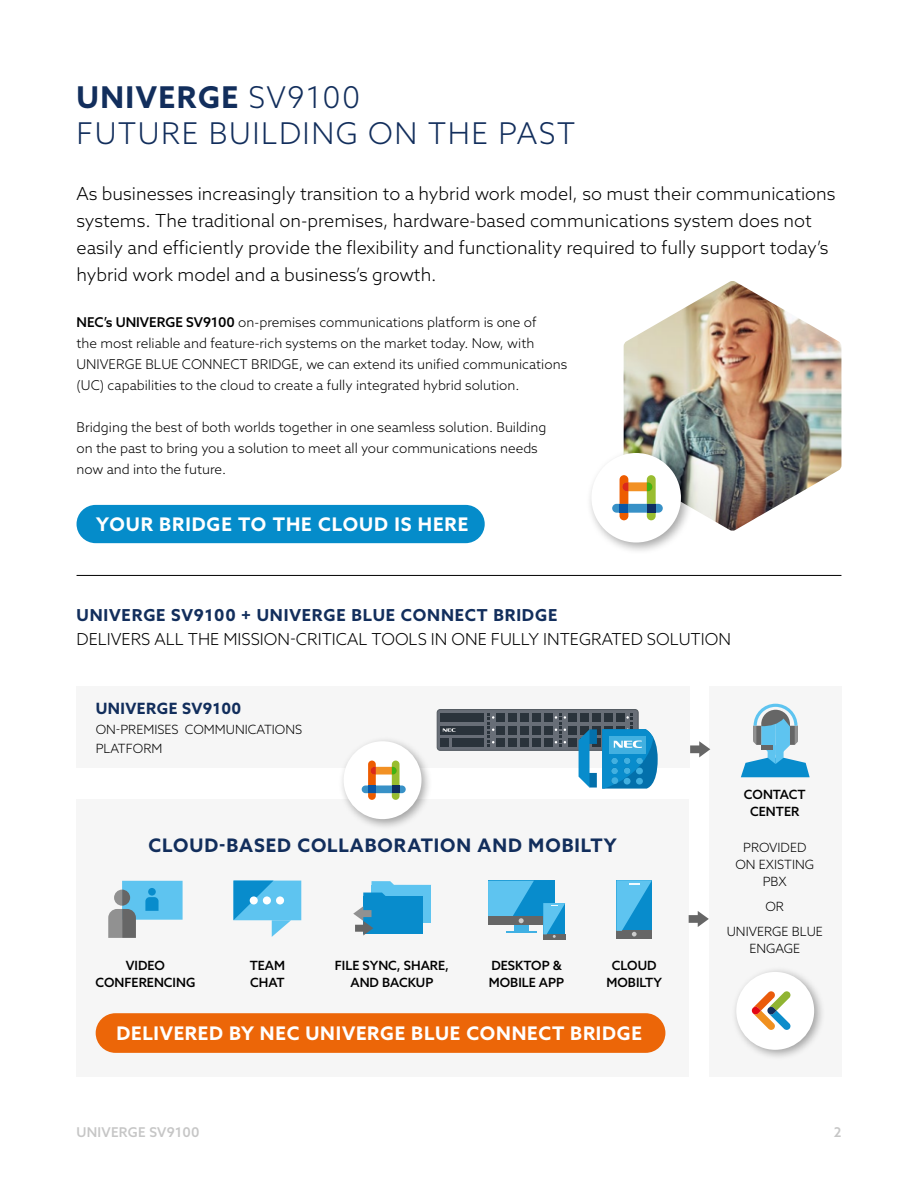
<style>
.page{position:relative;width:918px;height:1188px;background:#fff}
.page>*{position:absolute;margin:0;border:0;box-sizing:border-box;transform-origin:0 0}
.t1{font:300 30px/36px "Azo Sans";letter-spacing:.05em;color:#122e5c}
.t2{font:700 18.75px "Azo Sans";letter-spacing:.04em;color:#fff}
.t3{font:700 18.6px "Azo Sans";letter-spacing:.05em;color:#122e5c}
.t4{font:300 18px/27px "Azo Sans";color:#000}
.t5{font:300 16.5px "Azo Sans";color:#000}
.t6{font:700 16.5px "Azo Sans";letter-spacing:.05em;color:#122e5c}
.t7{font:700 15.6px "Azo Sans";letter-spacing:.03em;color:#122e5c}
.t8{font:300 13.5px/21px "Azo Sans";color:#000}
.t9{font:500 13.5px "Azo Sans";letter-spacing:.02em;color:#c6c6c6}
.t10{font:500 12.75px/17px "Azo Sans";color:#000;text-align:center}
.t11{font:300 12.75px/17px "Azo Sans";color:#000;text-align:center}
.s1{font-weight:700}
.s2{font-weight:500}
</style>
<div class="page">
<div style="left:77px;top:800px;width:612px;height:277px;background:#f6f6f6"></div>
<div style="left:77px;top:686px;width:613px;height:82px;background:#f6f6f6"></div>
<div style="left:709px;top:686px;width:132px;height:391px;background:#f6f6f6"></div>
<div style="left:437px;top:710px;width:201px;height:40px;background:#686e77;border-radius:3px"></div>
<div style="left:437px;top:709px;width:202px;height:42px;border:1px solid #525960;border-radius:3px"></div>
<div style="left:440px;top:713px;width:44px;height:9px;background:#2a333b"></div>
<div style="left:440px;top:726px;width:44px;height:9px;background:#2a333b"></div>
<div style="left:440px;top:738px;width:8px;height:9px;background:#2a333b"></div>
<div style="left:496px;top:738px;width:8px;height:9px;background:#2a333b"></div>
<div style="left:568px;top:738px;width:8px;height:9px;background:#2a333b"></div>
<div style="left:496px;top:726px;width:8px;height:8px;background:#2a333b"></div>
<div style="left:568px;top:726px;width:8px;height:8px;background:#2a333b"></div>
<div style="left:496px;top:713px;width:8px;height:8px;background:#2a333b"></div>
<div style="left:568px;top:713px;width:8px;height:8px;background:#2a333b"></div>
<div style="left:508px;top:738px;width:8px;height:9px;background:#2a333b"></div>
<div style="left:508px;top:726px;width:8px;height:8px;background:#2a333b"></div>
<div style="left:508px;top:713px;width:8px;height:8px;background:#2a333b"></div>
<div style="left:520px;top:738px;width:8px;height:9px;background:#2a333b"></div>
<div style="left:520px;top:726px;width:8px;height:8px;background:#2a333b"></div>
<div style="left:520px;top:713px;width:8px;height:8px;background:#2a333b"></div>
<div style="left:532px;top:738px;width:8px;height:9px;background:#2a333b"></div>
<div style="left:532px;top:726px;width:8px;height:8px;background:#2a333b"></div>
<div style="left:532px;top:713px;width:8px;height:8px;background:#2a333b"></div>
<div style="left:544px;top:738px;width:8px;height:9px;background:#2a333b"></div>
<div style="left:544px;top:726px;width:8px;height:8px;background:#2a333b"></div>
<div style="left:544px;top:713px;width:8px;height:8px;background:#2a333b"></div>
<div style="left:452px;top:738px;width:32px;height:9px;background:#2a333b"></div>
<svg style="left:487px;top:713px;width:7px;height:34px"></svg>
<svg style="left:555px;top:713px;width:11px;height:34px"></svg>
<svg style="left:443px;top:728px;width:13px;height:4px"></svg>
<svg style="left:741px;top:704px;width:69px;height:73px"></svg>
<svg style="left:108px;top:881px;width:75px;height:57px"></svg>
<svg style="left:233px;top:881px;width:68px;height:56px"></svg>
<div style="left:276px;top:896px;width:8px;height:9px;background:#fff;border-radius:50%"></div>
<div style="left:263px;top:896px;width:8px;height:9px;background:#fff;border-radius:50%"></div>
<div style="left:250px;top:896px;width:8px;height:9px;background:#fff;border-radius:50%"></div>
<div style="left:488px;top:881px;width:66px;height:44px;background:#088ccc"></div>
<div style="left:514px;top:924px;width:14px;height:7px;background:#40b0e3"></div>
<hr style="left:506px;top:931px;width:30px;height:2px;background:#40b0e3">
<div style="left:488px;top:917px;width:66px;height:8px;background:#666"></div>
<svg style="left:488px;top:881px;width:46px;height:43px"></svg>
<div style="left:543px;top:934px;width:22px;height:5px;background:#666"></div>
<svg style="left:543px;top:903px;width:22px;height:35px"></svg>
<div style="left:96px;top:1013px;width:569px;height:40px;background:#ec6608;border-radius:20px"></div>
<div style="left:338px;top:736px;width:95px;height:95px;background:#000;opacity:.35"></div>
<div style="left:344px;top:741px;width:78px;height:78px;background:#fff;border-radius:50%"></div>
<div style="left:368px;top:761px;width:8px;height:39px;background:#ed5c00;border-radius:4px"></div>
<div style="left:392px;top:761px;width:8px;height:39px;background:#99bd30;border-radius:4px"></div>
<div style="left:362px;top:785px;width:44px;height:8px;background:#3891c7;border-radius:4px"></div>
<div style="left:371px;top:767px;width:26px;height:8px;background:#f29124;border-radius:4px"></div>
<svg style="left:392px;top:767px;width:5px;height:8px"></svg>
<svg style="left:371px;top:767px;width:5px;height:8px"></svg>
<div style="left:368px;top:785px;width:8px;height:8px;background:#0a57a6"></div>
<div style="left:392px;top:785px;width:8px;height:8px;background:#0f2e61"></div>
<div style="left:731px;top:966px;width:95px;height:95px;background:#000;opacity:.35"></div>
<div style="left:736px;top:972px;width:78px;height:78px;background:#fff;border-radius:50%"></div>
<svg style="left:752px;top:991px;width:39px;height:39px"></svg>
<svg style="left:690px;top:741px;width:20px;height:16px"></svg>
<svg style="left:689px;top:911px;width:20px;height:16px"></svg>
<svg style="left:353px;top:881px;width:78px;height:55px"></svg>
<div style="left:616px;top:931px;width:36px;height:8px;background:#666"></div>
<svg style="left:616px;top:880px;width:36px;height:57px;background:#41a5d2"></svg>
<svg style="left:579px;top:713px;width:79px;height:76px"></svg>
<hr style="left:77px;top:575px;width:764px;height:1px;background:#000">
<img style="left:624px;top:281px;width:217px;height:250px">
<div style="left:77px;top:505px;width:408px;height:38px;background:#058cca;border-radius:19px"></div>
<div style="left:586px;top:447px;width:108px;height:108px;background:#000;opacity:.35"></div>
<div style="left:591px;top:453px;width:90px;height:90px;background:#fff;border-radius:50%"></div>
<div style="left:620px;top:475px;width:8px;height:45px;background:#ed5c00;border-radius:4px"></div>
<div style="left:647px;top:475px;width:9px;height:45px;background:#99bd30;border-radius:4px"></div>
<div style="left:612px;top:504px;width:51px;height:9px;background:#3891c7;border-radius:4px"></div>
<div style="left:622px;top:482px;width:30px;height:9px;background:#f29124;border-radius:4px"></div>
<svg style="left:647px;top:482px;width:5px;height:9px"></svg>
<svg style="left:622px;top:482px;width:6px;height:9px"></svg>
<div style="left:620px;top:504px;width:8px;height:9px;background:#0a57a6"></div>
<div style="left:647px;top:504px;width:9px;height:9px;background:#0f2e61"></div>
<h1 class="t1" style="left:77px;top:79px;width:500px"><span class="s1">UNIVERGE</span> SV9100<br>FUTURE BUILDING ON THE PAST</h1>
<p class="t4" style="left:77px;top:180px;width:761px">As businesses increasingly transition to a hybrid work model, so must their communications systems. The traditional on-premises, hardware-based communications system does not easily and efficiently provide the flexibility and functionality required to fully support today’s hybrid work model and a business’s growth.</p>
<p class="t8" style="left:77px;top:312px;width:492px"><span class="s2">NEC’s UNIVERGE SV9100</span> on-premises communications platform is one of<br>the most reliable and feature-rich systems on the market today. Now, with UNIVERGE BLUE CONNECT BRIDGE, we can extend its unified communications (UC) capabilities to the cloud to create a fully integrated hybrid solution.</p>
<p class="t8" style="left:77px;top:417px;width:471px">Bridging the best of both worlds together in one seamless solution. Building on the past to bring you a solution to meet all your communications needs now and into the future.</p>
<h2 class="t2" style="left:96px;top:512px;width:374px">YOUR BRIDGE TO THE CLOUD IS HERE</h2>
<p class="t6" style="left:77px;top:604px;width:482px">UNIVERGE SV9100 + UNIVERGE BLUE CONNECT BRIDGE</p>
<p class="t5" style="left:77px;top:628px;width:656px">DELIVERS ALL THE MISSION-CRITICAL TOOLS IN ONE FULLY INTEGRATED SOLUTION</p>
<p class="t7" style="left:96px;top:698px;width:147px">UNIVERGE SV9100</p>
<p class="t11" style="left:96px;top:719px;width:208px;line-height:19.5px;text-align:left">ON-PREMISES COMMUNICATIONS<br>PLATFORM</p>
<h3 class="t3" style="left:149px;top:833px;width:470px">CLOUD-BASED COLLABORATION AND MOBILTY</h3>
<p class="t10" style="left:95px;top:957px;width:101px">VIDEO<br>CONFERENCING</p>
<p class="t10" style="left:250px;top:957px;width:37px;text-align:left">TEAM<br>CHAT</p>
<p class="t10" style="left:489px;top:957px;width:77px;text-align:left">DESKTOP &amp;<br>MOBILE APP</p>
<p class="t10" style="left:335px;top:957px;width:116px">FILE SYNC, SHARE,<br>AND BACKUP</p>
<p class="t10" style="left:606px;top:957px;width:57px">CLOUD<br>MOBILTY</p>
<h2 class="t2" style="left:116px;top:1021px;width:527px">DELIVERED BY NEC UNIVERGE BLUE CONNECT BRIDGE</h2>
<p class="t10" style="left:744px;top:785px;width:63px">CONTACT<br>CENTER</p>
<p class="t11" style="left:735px;top:838px;width:80px">PROVIDED<br>ON EXISTING<br>PBX</p>
<p class="t11" style="left:727px;top:894px;width:98px;line-height:25.5px">OR<br>UNIVERGE BLUE</p>
<p class="t11" style="left:749px;top:940px;width:52px">ENGAGE</p>
<p class="t9" style="left:77px;top:1123px;width:124px">UNIVERGE SV9100</p>
<p class="t9" style="left:834px;top:1123px;width:9px">2</p>
</div>
